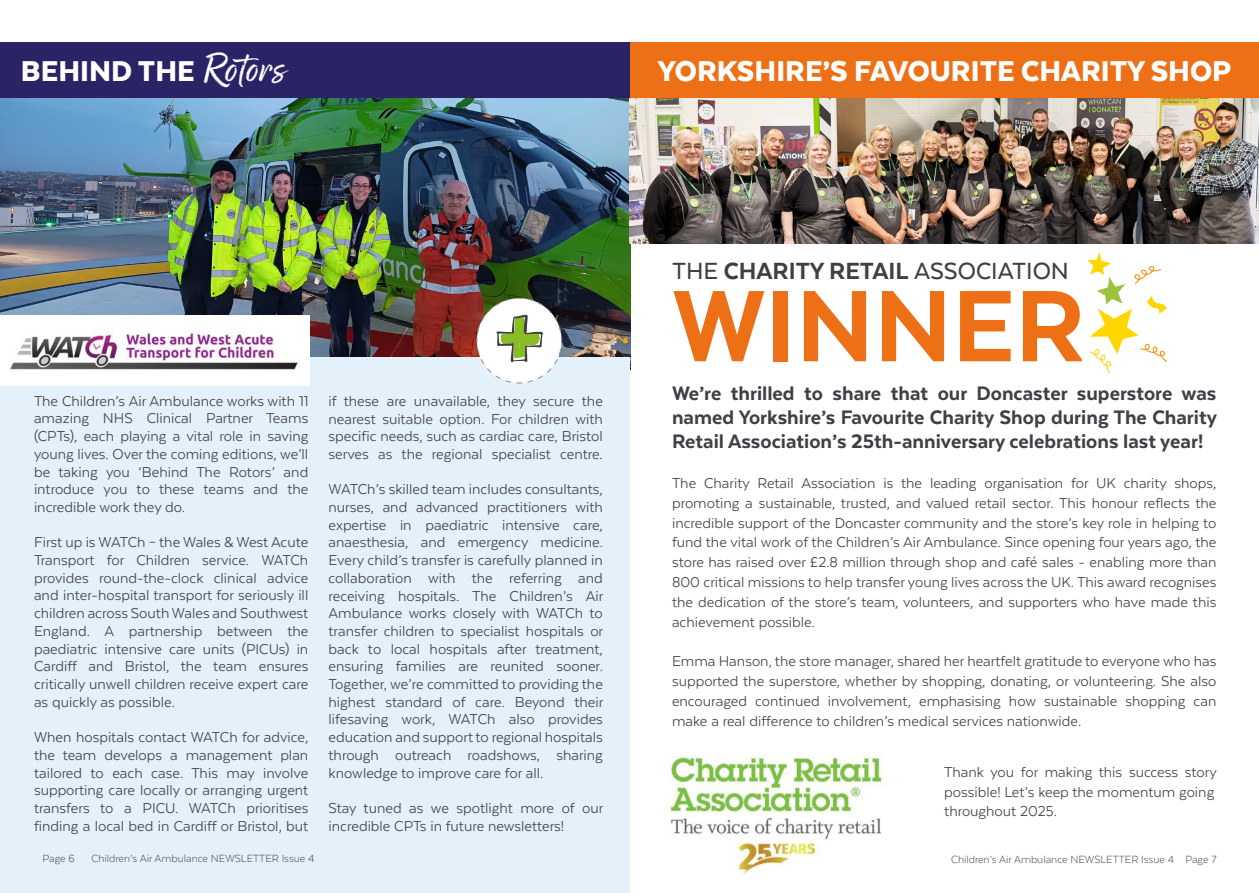
<style>
.page{position:relative;width:1259px;height:893px;background:#fff}
.page>*{position:absolute;margin:0;border:0;box-sizing:border-box;transform-origin:0 0}
.t1{font:800 117px "Texta";color:#ed7016}
.t2{font:900 33px "Texta";color:#fff}
.t3{font:500 27px "Texta";color:#413f45}
.t4{font:800 22.5px/24px "Texta";color:#413f45;text-align:justify}
.t5{font:16.5px/17.7px "Texta";color:#413f45;text-align:justify}
.t6{font:300 12px "Texta";color:#413f45}
.s1{font-family:"Good Karma";font-weight:400;font-size:46.5px;color:#fdfcfd}
.s2{font-weight:800}
</style>
<div class="page">
<img style="left:0;top:98px;width:630px;height:272px">
<div style="left:0;top:358px;width:629px;height:535px;background:#e4f0fa"></div>
<img style="left:669px;top:756px;width:213px;height:119px">
<img style="left:630px;top:98px;width:629px;height:146px">
<div style="left:629px;top:43px;width:630px;height:55px;background:#ed7016"></div>
<svg style="left:1087px;top:252px;width:80px;height:121px"></svg>
<div style="left:0;top:43px;width:629px;height:55px;background:#2a2366"></div>
<svg style="left:476px;top:297px;width:86px;height:87px"></svg>
<img style="left:0;top:316px;width:310px;height:70px">
<h2 class="t2" style="left:21px;top:54px;width:266px">BEHIND THE <span class="s1">Rotors</span></h2>
<h2 class="t2" style="left:658px;top:54px;width:575px">YORKSHIRE’S FAVOURITE CHARITY SHOP</h2>
<p class="t5" style="left:34px;top:392px;width:276px">The Children’s Air Ambulance works with 11 amazing NHS Clinical Partner Teams (CPTs), each playing a vital role in saving young lives. Over the coming editions, we’ll be taking you ‘Behind The Rotors’ and introduce you to these teams and the incredible work they do.</p>
<p class="t5" style="left:34px;top:533px;width:276px">First up is WATCh – the Wales &amp; West Acute Transport for Children service. WATCh provides round-the-clock clinical advice and inter-hospital transport for seriously ill children across South Wales and Southwest England. A partnership between the paediatric intensive care units (PICUs) in Cardiff and Bristol, the team ensures critically unwell children receive expert care as quickly as possible.</p>
<p class="t5" style="left:34px;top:728px;width:276px">When hospitals contact WATCh for advice, the team develops a management plan tailored to each case. This may involve supporting care locally or arranging urgent transfers to a PICU. WATCh prioritises finding a local bed in Cardiff or Bristol, but</p>
<p class="t6" style="left:43px;top:853px;width:34px">Page 6</p>
<p class="t6" style="left:92px;top:853px;width:224px">Children’s Air Ambulance NEWSLETTER Issue 4</p>
<p class="t5" style="left:328px;top:392px;width:276px">if these are unavailable, they secure the nearest suitable option. For children with specific needs, such as cardiac care, Bristol serves as the regional specialist centre.</p>
<p class="t5" style="left:328px;top:480px;width:276px">WATCh’s skilled team includes consultants, nurses, and advanced practitioners with expertise in paediatric intensive care, anaesthesia, and emergency medicine.<br>Every child’s transfer is carefully planned in collaboration with the referring and receiving hospitals. The Children’s Air Ambulance works closely with WATCh to transfer children to specialist hospitals or back to local hospitals after treatment, ensuring families are reunited sooner.<br>Together, we’re committed to providing the highest standard of care. Beyond their lifesaving work, WATCh also provides education and support to regional hospitals through outreach roadshows, sharing knowledge to improve care for all.</p>
<p class="t5" style="left:328px;top:799px;width:276px">Stay tuned as we spotlight more of our incredible CPTs in future newsletters!</p>
<h3 class="t3" style="left:672px;top:257px;width:398px">THE <span class="s2">CHARITY RETAIL</span> ASSOCIATION</h3>
<h1 class="t1" style="left:672px;top:266px;width:414px">WINNER</h1>
<h3 class="t4" style="left:672px;top:381px;width:546px">We’re thrilled to share that our Doncaster superstore was named Yorkshire’s Favourite Charity Shop during The Charity Retail Association’s 25th-anniversary celebrations last year!</h3>
<p class="t5" style="left:672px;top:473px;width:546px;line-height:19.8px">The Charity Retail Association is the leading organisation for UK charity shops, promoting a sustainable, trusted, and valued retail sector. This honour reflects the incredible support of the Doncaster community and the store’s key role in helping to fund the vital work of the Children’s Air Ambulance. Since opening four years ago, the store has raised over £2.8 million through shop and café sales - enabling more than 800 critical missions to help transfer young lives across the UK. This award recognises the dedication of the store’s team, volunteers, and supporters who have made this achievement possible.</p>
<p class="t5" style="left:672px;top:651px;width:546px;line-height:19.8px">Emma Hanson, the store manager, shared her heartfelt gratitude to everyone who has supported the superstore, whether by shopping, donating, or volunteering. She also encouraged continued involvement, emphasising how sustainable shopping can make a real difference to children’s medical services nationwide.</p>
<p class="t5" style="left:944px;top:762px;width:274px;line-height:19.8px;text-align:left">Thank you for making this success story possible! Let’s keep the momentum going throughout 2025.</p>
<p class="t6" style="left:951px;top:854px;width:267px">Children’s Air Ambulance NEWSLETTER Issue 4 Page 7</p>
</div>
